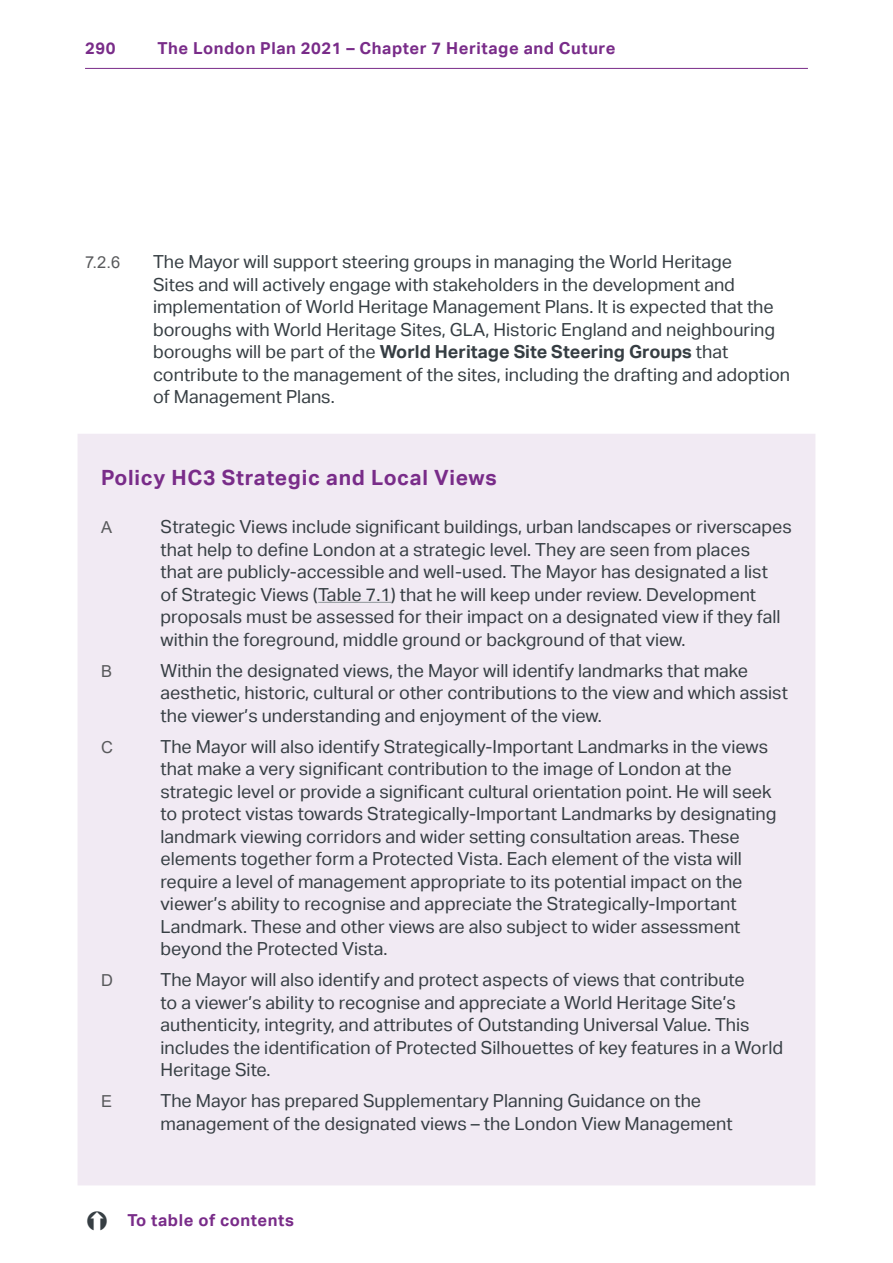
<style>
.page{position:relative;width:893px;height:1263px;background:#fff}
.page>*{position:absolute;margin:0;border:0;box-sizing:border-box;transform-origin:0 0}
.t1{font:700 21px "Aktiv Grotesk";letter-spacing:.035em;color:#792c89}
.t2{font:18px/22.5px "Aktiv Grotesk";color:#363e43}
.t3{font:700 16.5px "Aktiv Grotesk";letter-spacing:.035em;color:#792c89}
.t4{font:16.5px "Arial";color:#58595b}
.s1{font-weight:700}
</style>
<div class="page">
<div style="left:85px;top:441px;width:723px;height:737px;background:#f1eaf3"></div>
<hr style="left:318px;top:602px;width:73px;height:1px;background:#8d9599">
<div style="left:78px;top:434px;width:737px;height:751px;border:15px solid #f1eaf3"></div>
<hr style="left:85px;top:68px;width:723px;height:1px;background:#792c89">
<p class="t3" style="left:85px;top:39px;width:32px">290</p>
<p class="t3" style="left:157px;top:39px;width:460px">The London Plan 2021 – Chapter 7 Heritage and Cuture</p>
<p class="t4" style="left:85px;top:251px;width:37px">7.2.6</p>
<p class="t2" style="left:153px;top:251px;width:639px">The Mayor will support steering groups in managing the World Heritage<br>Sites and will actively engage with stakeholders in the development and implementation of World Heritage Management Plans. It is expected that the boroughs with World Heritage Sites, GLA, Historic England and neighbouring boroughs will be part of the <span class="s1">World Heritage Site Steering Groups</span> that contribute to the management of the sites, including the drafting and adoption of Management Plans.</p>
<p class="t1" style="left:101px;top:465px;width:397px">Policy HC3 Strategic and Local Views</p>
<p class="t4" style="left:101px;top:516px;width:13px">A</p>
<p class="t2" style="left:161px;top:516px;width:633px">Strategic Views include significant buildings, urban landscapes or riverscapes that help to define London at a strategic level. They are seen from places<br>that are publicly-accessible and well-used. The Mayor has designated a list<br>of Strategic Views (Table 7.1) that he will keep under review. Development proposals must be assessed for their impact on a designated view if they fall within the foreground, middle ground or background of that view.</p>
<p class="t4" style="left:101px;top:659px;width:13px">B</p>
<p class="t2" style="left:161px;top:659px;width:629px">Within the designated views, the Mayor will identify landmarks that make aesthetic, historic, cultural or other contributions to the view and which assist the viewer’s understanding and enjoyment of the view.</p>
<p class="t4" style="left:101px;top:735px;width:13px">C</p>
<p class="t2" style="left:161px;top:735px;width:617px">The Mayor will also identify Strategically-Important Landmarks in the views that make a very significant contribution to the image of London at the strategic level or provide a significant cultural orientation point. He will seek to protect vistas towards Strategically-Important Landmarks by designating landmark viewing corridors and wider setting consultation areas. These elements together form a Protected Vista. Each element of the vista will require a level of management appropriate to its potential impact on the viewer’s ability to recognise and appreciate the Strategically-Important Landmark. These and other views are also subject to wider assessment beyond the Protected Vista.</p>
<p class="t4" style="left:101px;top:969px;width:13px">D</p>
<p class="t2" style="left:161px;top:969px;width:624px">The Mayor will also identify and protect aspects of views that contribute<br>to a viewer’s ability to recognise and appreciate a World Heritage Site’s authenticity, integrity, and attributes of Outstanding Universal Value. This includes the identification of Protected Silhouettes of key features in a World Heritage Site.</p>
<p class="t4" style="left:101px;top:1090px;width:13px">E</p>
<p class="t2" style="left:161px;top:1090px;width:574px">The Mayor has prepared Supplementary Planning Guidance on the management of the designated views – the London View Management</p>
<p class="t3" style="left:128px;top:1211px;width:168px">To table of contents</p>
</div>
